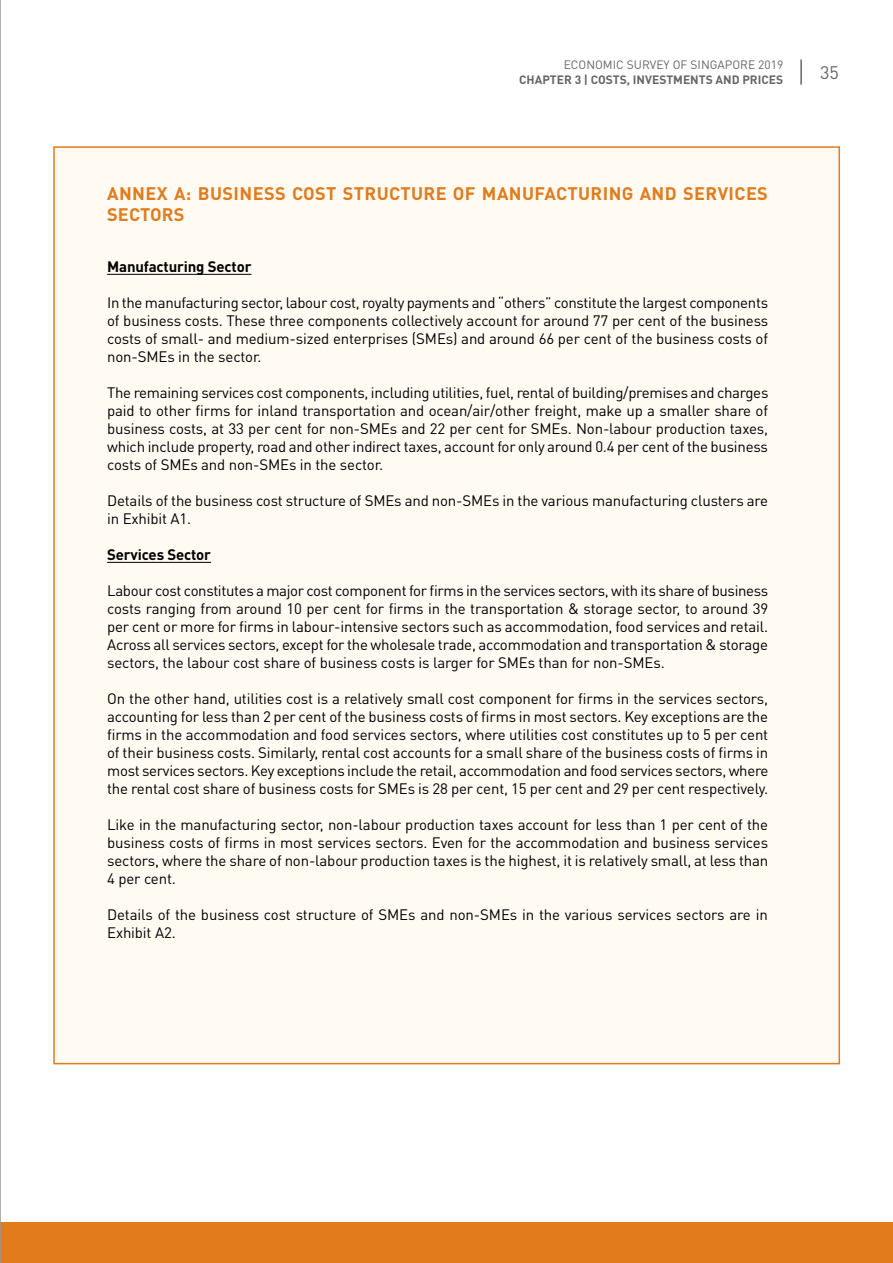
<style>
.page{position:relative;width:893px;height:1263px;background:#fff}
.page>*{position:absolute;margin:0;border:0;box-sizing:border-box;transform-origin:0 0}
.t1{font:700 18px/21px "DIN Pro";letter-spacing:.025em;color:#e17b1c}
.t2{font:18px "DIN Pro";color:#656669}
.t3{font:15px/18px "DIN Pro";letter-spacing:-.01em;color:#000;text-align:justify}
.t4{font:700 15px "DIN Pro";letter-spacing:-.01em;color:#000}
.t5{font:700 12px "DIN Pro";color:#656669}
.t6{font:12px "DIN Pro";color:#656669}
</style>
<div class="page">
<div style="left:0;top:1222px;width:893px;height:41px;background:#e17b1c"></div>
<div style="left:53px;top:146px;width:787px;height:918px;background:#fffbf3;border:2px solid #e17b1c"></div>
<hr style="left:107px;top:274px;width:144px;height:1px;background:#000">
<hr style="left:107px;top:562px;width:104px;height:1px;background:#000">
<hr style="left:0;top:0;width:1px;height:1263px;background:#939598">
<hr style="left:800px;top:59px;width:2px;height:26px;background:#656669">
<p class="t6" style="left:564px;top:57px;width:221px">ECONOMIC SURVEY OF SINGAPORE 2019</p>
<p class="t5" style="left:519px;top:71px;width:266px">CHAPTER 3 | COSTS, INVESTMENTS AND PRICES</p>
<p class="t2" style="left:820px;top:60px;width:20px">35</p>
<p class="t1" style="left:107px;top:183px;width:662px">ANNEX A: BUSINESS COST STRUCTURE OF MANUFACTURING AND SERVICES<br>SECTORS</p>
<p class="t4" style="left:107px;top:257px;width:146px">Manufacturing Sector</p>
<p class="t3" style="left:107px;top:293px;width:663px">In the manufacturing sector, labour cost, royalty payments and “others” constitute the largest components of business costs. These three components collectively account for around 77 per cent of the business costs of small- and medium-sized enterprises (SMEs) and around 66 per cent of the business costs of non-SMEs in the sector.</p>
<p class="t3" style="left:107px;top:383px;width:663px">The remaining services cost components, including utilities, fuel, rental of building/premises and charges paid to other firms for inland transportation and ocean/air/other freight, make up a smaller share of business costs, at 33 per cent for non-SMEs and 22 per cent for SMEs. Non-labour production taxes, which include property, road and other indirect taxes, account for only around 0.4 per cent of the business costs of SMEs and non-SMEs in the sector.</p>
<p class="t3" style="left:107px;top:491px;width:662px">Details of the business cost structure of SMEs and non-SMEs in the various manufacturing clusters are in Exhibit A1.</p>
<p class="t4" style="left:107px;top:545px;width:105px">Services Sector</p>
<p class="t3" style="left:107px;top:581px;width:663px">Labour cost constitutes a major cost component for firms in the services sectors, with its share of business costs ranging from around 10 per cent for firms in the transportation &amp; storage sector, to around 39 per cent or more for firms in labour-intensive sectors such as accommodation, food services and retail.<br>Across all services sectors, except for the wholesale trade, accommodation and transportation &amp; storage sectors, the labour cost share of business costs is larger for SMEs than for non-SMEs.</p>
<p class="t3" style="left:107px;top:689px;width:663px">On the other hand, utilities cost is a relatively small cost component for firms in the services sectors, accounting for less than 2 per cent of the business costs of firms in most sectors. Key exceptions are the firms in the accommodation and food services sectors, where utilities cost constitutes up to 5 per cent of their business costs. Similarly, rental cost accounts for a small share of the business costs of firms in most services sectors. Key exceptions include the retail, accommodation and food services sectors, where the rental cost share of business costs for SMEs is 28 per cent, 15 per cent and 29 per cent respectively.</p>
<p class="t3" style="left:107px;top:815px;width:663px">Like in the manufacturing sector, non-labour production taxes account for less than 1 per cent of the business costs of firms in most services sectors. Even for the accommodation and business services sectors, where the share of non-labour production taxes is the highest, it is relatively small, at less than 4 per cent.</p>
<p class="t3" style="left:107px;top:905px;width:662px">Details of the business cost structure of SMEs and non-SMEs in the various services sectors are in<br>Exhibit A2.</p>
</div>
